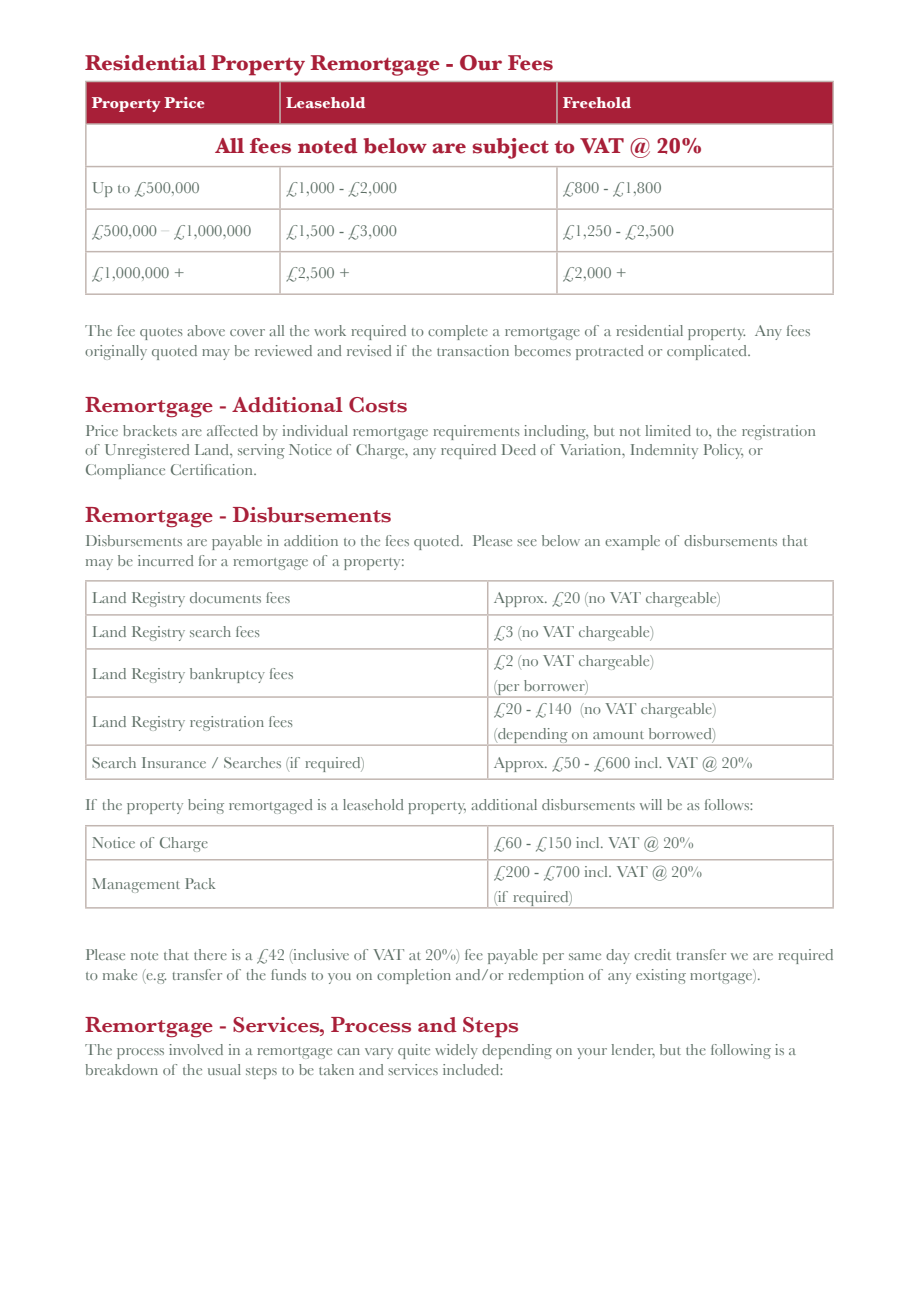
<style>
.page{position:relative;width:919px;height:1289px;background:#fff}
.page>*{position:absolute;margin:0;border:0;box-sizing:border-box;transform-origin:0 0}
.A_R_Body_Text{font:600 22.5px "Baskerville";color:#a81f38}
.A_R_Body_Text-2{font:700 22.5px "Baskerville";color:#a81f38}
.A_R_Body_Text-3{font:16.5px/19.5px "Baskerville";color:#5d6e65}
.t1{font:700 16.5px "Baskerville";color:#fff}
</style>
<div class="page">
<div style="left:87px;top:82px;width:745px;height:41px;background:#a81f38"></div>
<hr style="left:85px;top:81px;width:195px;height:1px;background:#c2b6b1">
<hr style="left:85px;top:82px;width:2px;height:41px;background:#c2b6b1">
<hr style="left:280px;top:81px;width:277px;height:1px;background:#c2b6b1">
<hr style="left:279px;top:82px;width:2px;height:41px;background:#c2b6b1">
<hr style="left:557px;top:81px;width:276px;height:1px;background:#c2b6b1">
<hr style="left:556px;top:82px;width:1px;height:41px;background:#c2b6b1">
<hr style="left:832px;top:82px;width:1px;height:41px;background:#c2b6b1">
<hr style="left:85px;top:123px;width:195px;height:2px;background:#c2b6b1">
<hr style="left:85px;top:125px;width:2px;height:41px;background:#c2b6b1">
<hr style="left:280px;top:123px;width:277px;height:2px;background:#c2b6b1">
<hr style="left:557px;top:123px;width:276px;height:2px;background:#c2b6b1">
<hr style="left:832px;top:125px;width:1px;height:41px;background:#c2b6b1">
<hr style="left:85px;top:166px;width:195px;height:1px;background:#c2b6b1">
<hr style="left:85px;top:167px;width:2px;height:41px;background:#c2b6b1">
<hr style="left:280px;top:166px;width:277px;height:1px;background:#c2b6b1">
<hr style="left:279px;top:167px;width:2px;height:41px;background:#c2b6b1">
<hr style="left:557px;top:166px;width:276px;height:1px;background:#c2b6b1">
<hr style="left:556px;top:167px;width:1px;height:41px;background:#c2b6b1">
<hr style="left:832px;top:167px;width:1px;height:41px;background:#c2b6b1">
<hr style="left:85px;top:208px;width:195px;height:2px;background:#c2b6b1">
<hr style="left:85px;top:210px;width:2px;height:41px;background:#c2b6b1">
<hr style="left:280px;top:208px;width:277px;height:2px;background:#c2b6b1">
<hr style="left:279px;top:210px;width:2px;height:41px;background:#c2b6b1">
<hr style="left:557px;top:208px;width:276px;height:2px;background:#c2b6b1">
<hr style="left:556px;top:210px;width:1px;height:41px;background:#c2b6b1">
<hr style="left:832px;top:210px;width:1px;height:41px;background:#c2b6b1">
<hr style="left:85px;top:251px;width:195px;height:1px;background:#c2b6b1">
<hr style="left:85px;top:252px;width:2px;height:41px;background:#c2b6b1">
<hr style="left:280px;top:251px;width:277px;height:1px;background:#c2b6b1">
<hr style="left:279px;top:252px;width:2px;height:41px;background:#c2b6b1">
<hr style="left:557px;top:251px;width:276px;height:1px;background:#c2b6b1">
<hr style="left:556px;top:252px;width:1px;height:41px;background:#c2b6b1">
<hr style="left:832px;top:252px;width:1px;height:41px;background:#c2b6b1">
<hr style="left:85px;top:293px;width:195px;height:2px;background:#c2b6b1">
<hr style="left:280px;top:293px;width:277px;height:2px;background:#c2b6b1">
<hr style="left:557px;top:293px;width:276px;height:2px;background:#c2b6b1">
<hr style="left:85px;top:615px;width:2px;height:33px;background:#c2b6b1">
<hr style="left:487px;top:615px;width:1px;height:33px;background:#c2b6b1">
<hr style="left:832px;top:615px;width:1px;height:33px;background:#c2b6b1">
<hr style="left:85px;top:648px;width:402px;height:1px;background:#c2b6b1">
<hr style="left:85px;top:649px;width:2px;height:47px;background:#c2b6b1">
<hr style="left:487px;top:648px;width:346px;height:1px;background:#c2b6b1">
<hr style="left:487px;top:649px;width:1px;height:47px;background:#c2b6b1">
<hr style="left:832px;top:649px;width:1px;height:47px;background:#c2b6b1">
<hr style="left:85px;top:696px;width:402px;height:1px;background:#c2b6b1">
<hr style="left:85px;top:697px;width:2px;height:47px;background:#c2b6b1">
<hr style="left:487px;top:696px;width:346px;height:1px;background:#c2b6b1">
<hr style="left:487px;top:697px;width:1px;height:47px;background:#c2b6b1">
<hr style="left:832px;top:697px;width:1px;height:47px;background:#c2b6b1">
<hr style="left:85px;top:744px;width:402px;height:2px;background:#c2b6b1">
<hr style="left:85px;top:746px;width:2px;height:32px;background:#c2b6b1">
<hr style="left:487px;top:744px;width:346px;height:2px;background:#c2b6b1">
<hr style="left:487px;top:746px;width:1px;height:32px;background:#c2b6b1">
<hr style="left:832px;top:746px;width:1px;height:32px;background:#c2b6b1">
<hr style="left:85px;top:778px;width:402px;height:2px;background:#c2b6b1">
<hr style="left:487px;top:778px;width:346px;height:2px;background:#c2b6b1">
<hr style="left:85px;top:580px;width:402px;height:1px;background:#c2b6b1">
<hr style="left:85px;top:581px;width:2px;height:33px;background:#c2b6b1">
<hr style="left:487px;top:580px;width:346px;height:1px;background:#c2b6b1">
<hr style="left:487px;top:581px;width:1px;height:33px;background:#c2b6b1">
<hr style="left:832px;top:581px;width:1px;height:33px;background:#c2b6b1">
<hr style="left:85px;top:614px;width:402px;height:1px;background:#c2b6b1">
<hr style="left:487px;top:614px;width:346px;height:1px;background:#c2b6b1">
<hr style="left:85px;top:860px;width:2px;height:47px;background:#c2b6b1">
<hr style="left:487px;top:860px;width:1px;height:47px;background:#c2b6b1">
<hr style="left:832px;top:860px;width:1px;height:47px;background:#c2b6b1">
<hr style="left:85px;top:907px;width:402px;height:1px;background:#c2b6b1">
<hr style="left:487px;top:907px;width:346px;height:1px;background:#c2b6b1">
<hr style="left:85px;top:825px;width:402px;height:1px;background:#c2b6b1">
<hr style="left:85px;top:826px;width:2px;height:33px;background:#c2b6b1">
<hr style="left:487px;top:825px;width:346px;height:1px;background:#c2b6b1">
<hr style="left:487px;top:826px;width:1px;height:33px;background:#c2b6b1">
<hr style="left:832px;top:826px;width:1px;height:33px;background:#c2b6b1">
<hr style="left:85px;top:859px;width:402px;height:1px;background:#c2b6b1">
<hr style="left:487px;top:859px;width:346px;height:1px;background:#c2b6b1">
<p class="A_R_Body_Text-2" style="left:85px;top:50px;width:470px">Residential Property Remortgage - Our Fees</p>
<p class="t1" style="left:92px;top:93px;width:115px">Property Price</p>
<p class="t1" style="left:286px;top:93px;width:81px">Leasehold</p>
<p class="t1" style="left:563px;top:93px;width:70px">Freehold</p>
<p class="A_R_Body_Text-2" style="left:216px;top:132px;width:489px">All fees noted below are subject to VAT @ 20%</p>
<p class="A_R_Body_Text-3" style="left:92px;top:178px;width:109px">Up to £500,000</p>
<p class="A_R_Body_Text-3" style="left:286px;top:178px;width:113px">£1,000 - £2,000</p>
<p class="A_R_Body_Text-3" style="left:563px;top:178px;width:100px">£800 - £1,800</p>
<p class="A_R_Body_Text-3" style="left:92px;top:221px;width:161px">£500,000 – £1,000,000</p>
<p class="A_R_Body_Text-3" style="left:286px;top:221px;width:113px">£1,500 - £3,000</p>
<p class="A_R_Body_Text-3" style="left:563px;top:221px;width:113px">£1,250 - £2,500</p>
<p class="A_R_Body_Text-3" style="left:92px;top:263px;width:94px">£1,000,000 +</p>
<p class="A_R_Body_Text-3" style="left:286px;top:263px;width:65px">£2,500 +</p>
<p class="A_R_Body_Text-3" style="left:563px;top:263px;width:65px">£2,000 +</p>
<p class="A_R_Body_Text-3" style="left:85px;top:321px;width:727px">The fee quotes above cover all the work required to complete a remortgage of a residential property. Any fees originally quoted may be reviewed and revised if the transaction becomes protracted or complicated.</p>
<p class="A_R_Body_Text" style="left:85px;top:391px;width:324px">Remortgage - Additional Costs</p>
<p class="A_R_Body_Text-3" style="left:85px;top:420px;width:732px">Price brackets are affected by individual remortgage requirements including, but not limited to, the registration of Unregistered Land, serving Notice of Charge, any required Deed of Variation, Indemnity Policy, or<br>Compliance Certification.</p>
<p class="A_R_Body_Text" style="left:85px;top:502px;width:308px">Remortgage - Disbursements</p>
<p class="A_R_Body_Text-3" style="left:85px;top:531px;width:724px">Disbursements are payable in addition to the fees quoted. Please see below an example of disbursements that may be incurred for a remortgage of a property:</p>
<p class="A_R_Body_Text-3" style="left:92px;top:588px;width:200px">Land Registry documents fees</p>
<p class="A_R_Body_Text-3" style="left:493px;top:588px;width:228px">Approx. £20 (no VAT chargeable)</p>
<p class="A_R_Body_Text-3" style="left:92px;top:622px;width:170px">Land Registry search fees</p>
<p class="A_R_Body_Text-3" style="left:493px;top:622px;width:162px">£3 (no VAT chargeable)</p>
<p class="A_R_Body_Text-3" style="left:92px;top:663px;width:203px">Land Registry bankruptcy fees</p>
<p class="A_R_Body_Text-3" style="left:493px;top:650px;width:162px">£2 (no VAT chargeable)</p>
<p class="A_R_Body_Text-3" style="left:493px;top:675px;width:96px">(per borrower)</p>
<p class="A_R_Body_Text-3" style="left:92px;top:711px;width:203px">Land Registry registration fees</p>
<p class="A_R_Body_Text-3" style="left:493px;top:699px;width:224px">£20 - £140 (no VAT chargeable)</p>
<p class="A_R_Body_Text-3" style="left:493px;top:724px;width:224px">(depending on amount borrowed)</p>
<p class="A_R_Body_Text-3" style="left:92px;top:752px;width:274px">Search Insurance / Searches (if required)</p>
<p class="A_R_Body_Text-3" style="left:493px;top:752px;width:260px">Approx. £50 - £600 incl. VAT @ 20%</p>
<p class="A_R_Body_Text-3" style="left:85px;top:795px;width:670px">If the property being remortgaged is a leasehold property, additional disbursements will be as follows:</p>
<p class="A_R_Body_Text-3" style="left:92px;top:833px;width:118px">Notice of Charge</p>
<p class="A_R_Body_Text-3" style="left:493px;top:833px;width:202px">£60 - £150 incl. VAT @ 20%</p>
<p class="A_R_Body_Text-3" style="left:92px;top:874px;width:125px">Management Pack</p>
<p class="A_R_Body_Text-3" style="left:493px;top:861px;width:210px">£200 - £700 incl. VAT @ 20%</p>
<p class="A_R_Body_Text-3" style="left:493px;top:886px;width:81px">(if required)</p>
<p class="A_R_Body_Text-3" style="left:85px;top:945px;width:750px">Please note that there is a £42 (inclusive of VAT at 20%) fee payable per same day credit transfer we are required to make (e.g. transfer of the funds to you on completion and/or redemption of any existing mortgage).</p>
<p class="A_R_Body_Text" style="left:85px;top:1011px;width:435px">Remortgage - Services, Process and Steps</p>
<p class="A_R_Body_Text-3" style="left:85px;top:1040px;width:712px">The process involved in a remortgage can vary quite widely depending on your lender, but the following is a breakdown of the usual steps to be taken and services included:</p>
</div>
